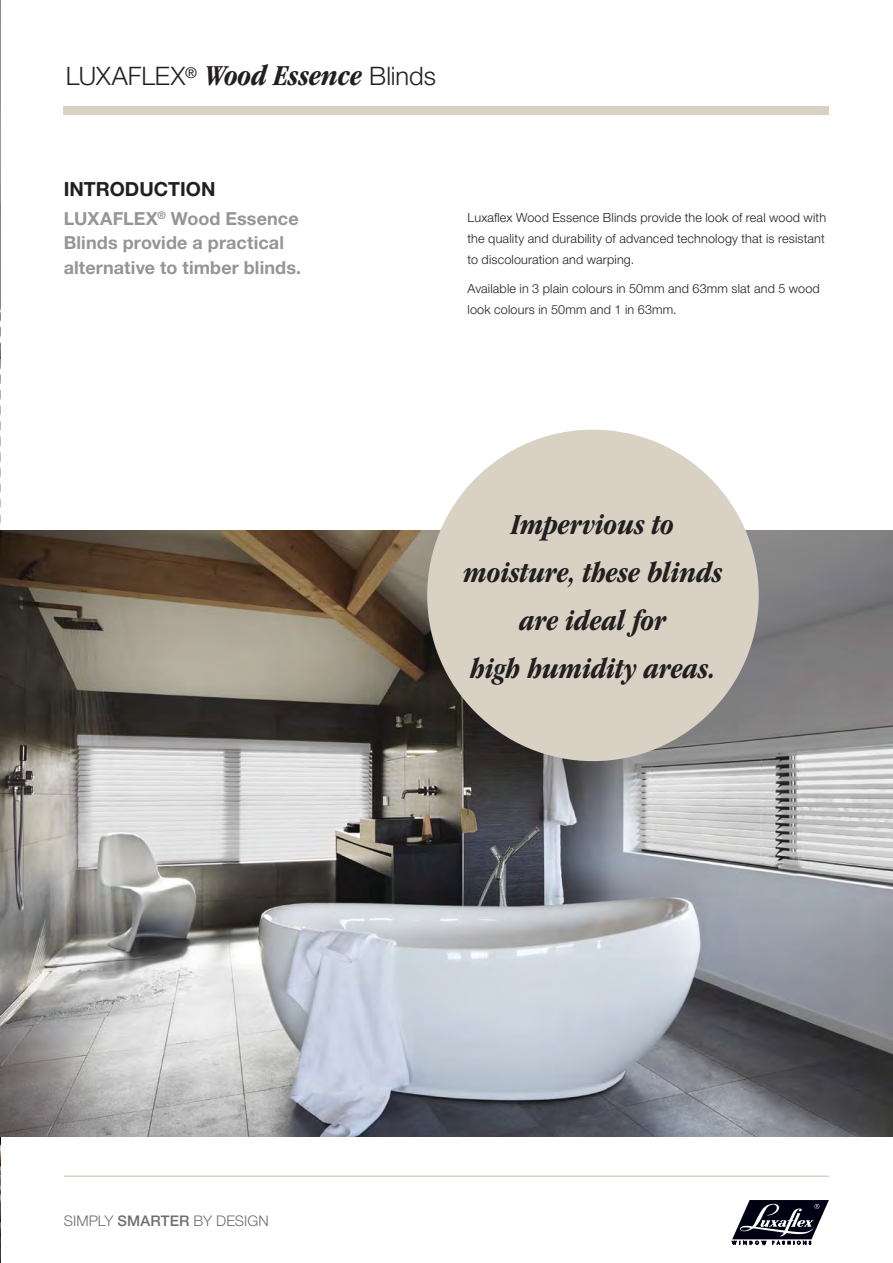
<style>
.page{position:relative;width:893px;height:1263px;background:#fff}
.page>*{position:absolute;margin:0;border:0;box-sizing:border-box;transform-origin:0 0}
.t1{font:italic 700 condensed 30px/48px "ITC Garamond Std";color:#231f20;text-align:center}
.t2{font:300 25.5px "Helvetica Neue LT Std";letter-spacing:-.005em;color:#231f20}
.t3{font:700 19.5px "Helvetica Neue LT Std";letter-spacing:-.005em;color:#231f20}
.t4{font:700 18px/24.6px "Helvetica Neue LT Std";letter-spacing:.005em;color:#939598}
.t5{font:300 14.7px "Helvetica Neue LT Std";letter-spacing:.005em;color:#6d6e70}
.t6{font:300 12.6px/21px "Helvetica Neue LT Std";letter-spacing:.01em;color:#231f20;text-align:justify}
.s1{font-family:"ITC Garamond Std";font-weight:700;font-style:italic;font-stretch:condensed;font-size:30px}
.s2{font-weight:500}
</style>
<div class="page">
<svg style="left:732px;top:1200px;width:97px;height:45px"></svg>
<div style="left:64px;top:107px;width:765px;height:8px;background:#d9d2c4"></div>
<hr style="left:64px;top:1175px;width:765px;height:2px;background:#d9d2c4">
<img style="left:1px;top:531px;width:891px;height:605px">
<div style="left:427px;top:430px;width:332px;height:331px;background:#d9d2c4;border-radius:50%"></div>
<h2 class="t2" style="left:66px;top:67px;width:371px">LUXAFLEX<sup>®</sup> <span class="s1">Wood Essence</span> Blinds</h2>
<h3 class="t3" style="left:64px;top:178px;width:153px">INTRODUCTION</h3>
<h3 class="t4" style="left:64px;top:206px;width:239px">LUXAFLEX<sup>®</sup> Wood Essence<br>Blinds provide a practical alternative to timber blinds.</h3>
<p class="t6" style="left:467px;top:208px;width:360px">Luxaflex Wood Essence Blinds provide the look of real wood with the quality and durability of advanced technology that is resistant to discolouration and warping.</p>
<p class="t6" style="left:467px;top:280px;width:354px">Available in 3 plain colours in 50mm and 63mm slat and 5 wood look colours in 50mm and 1 in 63mm.</p>
<h1 class="t1" style="left:463px;top:503px;width:260px">Impervious to moisture, these blinds are ideal for<br>high humidity areas.</h1>
<p class="t5" style="left:64px;top:1216px;width:207px">SIMPLY <span class="s2">SMARTER</span> BY DESIGN</p>
</div>
